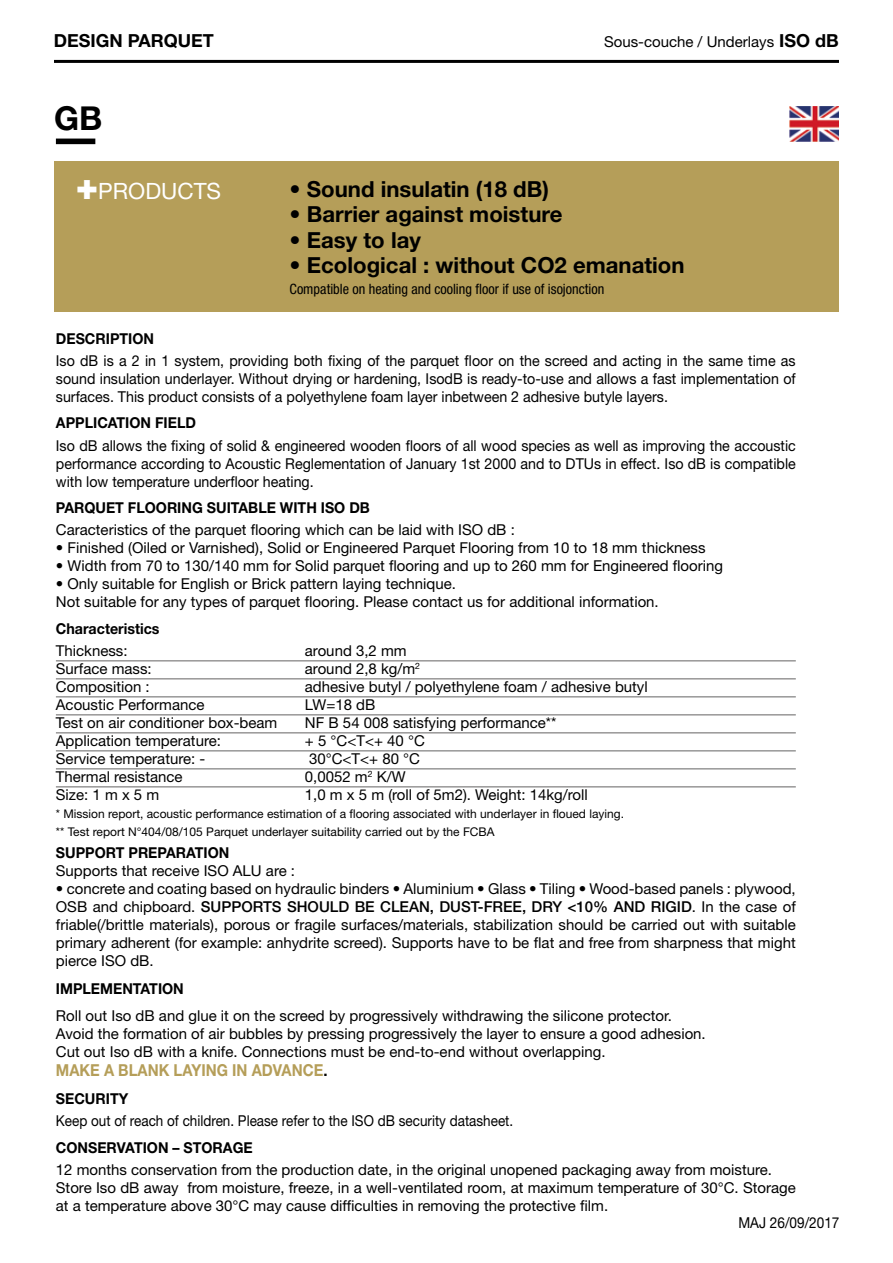
<style>
.page{position:relative;width:893px;height:1263px;background:#fff}
.page>*{position:absolute;margin:0;border:0;box-sizing:border-box;transform-origin:0 0}
.t1{font:700 33px "Helvetica Neue LT Std";color:#000}
.t2{font:22.5px "Helvetica Neue LT Std";color:#fff}
.t3{font:700 22.2px "Helvetica Neue LT Std";color:#000}
.t4{font:700 18px "Helvetica Neue LT Std";color:#000}
.t5{font:700 16.5px "Helvetica Neue LT Std";color:#b59e59;scale:.9 1}
.t6{font:15.15px "Helvetica Neue LT Std";color:#000;scale:.9 1}
.t7{font:15px/18px "Helvetica Neue LT Std";color:#000}
.t8{font:15px/18px "Helvetica Neue LT Std";color:#000;text-align:justify;scale:.95 1}
.t9{font:700 15px "Helvetica Neue LT Std";color:#000;scale:.95 1}
.t10{font:15px "Helvetica Neue LT Std";color:#000;scale:.9 1}
.t11{font:condensed 14.25px "Helvetica Neue LT Std";color:#000}
.t12{font:12px/17.7px "Helvetica Neue LT Std";color:#000}
.s1{font-weight:700;font-size:18px}
.s2{font-weight:900;font-size:37.5px}
.s3{font-weight:500}
.s4{font-size:15px;color:#000}
</style>
<div class="page">
<div style="left:54px;top:161px;width:785px;height:150px;background:#b59e59"></div>
<hr style="left:56px;top:660px;width:740px;height:1px;background:#646363">
<hr style="left:56px;top:678px;width:740px;height:1px;background:#646363">
<hr style="left:56px;top:696px;width:740px;height:1px;background:#646363">
<hr style="left:56px;top:714px;width:740px;height:1px;background:#646363">
<hr style="left:56px;top:732px;width:740px;height:1px;background:#646363">
<hr style="left:56px;top:750px;width:740px;height:1px;background:#646363">
<hr style="left:56px;top:768px;width:740px;height:1px;background:#646363">
<hr style="left:56px;top:786px;width:740px;height:1px;background:#646363">
<div style="left:56px;top:139px;width:39px;height:5px;background:#000"></div>
<img style="left:790px;top:106px;width:49px;height:36px">
<hr style="left:54px;top:60px;width:785px;height:3px;background:#000">
<p class="t4" style="left:54px;top:29px;width:162px">DESIGN PARQUET</p>
<p class="t7" style="left:604px;top:32px;width:236px">Sous-couche / Underlays <span class="s1">ISO dB</span></p>
<h1 class="t1" style="left:54px;top:98px;width:50px">GB</h1>
<h2 class="t2" style="left:76px;top:177px;width:147px"><span class="s2">+</span>PRODUCTS</h2>
<h3 class="t3" style="left:290px;top:175px;width:261px">• Sound insulatin (18 dB)</h3>
<h3 class="t3" style="left:290px;top:201px;width:274px">• Barrier against moisture</h3>
<h3 class="t3" style="left:290px;top:226px;width:133px">• Easy to lay</h3>
<h3 class="t3" style="left:290px;top:251px;width:397px">• Ecological : without CO2 emanation</h3>
<p class="t11" style="left:290px;top:280px;width:316px">Compatible on heating and cooling floor if use of isojonction</p>
<p class="t9" style="left:56px;top:329px;width:105px">DESCRIPTION</p>
<p class="t8" style="left:56px;top:351px;width:780px">Iso dB is a 2 in 1 system, providing both fixing of the parquet floor on the screed and acting in the same time as sound insulation underlayer. Without drying or hardening, IsodB is ready-to-use and allows a fast implementation of surfaces. This product consists of a polyethylene foam layer inbetween 2 adhesive butyle layers.</p>
<p class="t9" style="left:56px;top:414px;width:149px">APPLICATION FIELD</p>
<p class="t8" style="left:56px;top:436px;width:780px">Iso dB allows the fixing of solid &amp; engineered wooden floors of all wood species as well as improving the accoustic performance according to Acoustic Reglementation of January 1st 2000 and to DTUs in effect. Iso dB is compatible with low temperature underfloor heating.</p>
<p class="t9" style="left:56px;top:499px;width:332px">PARQUET FLOORING SUITABLE WITH ISO DB</p>
<p class="t7" style="left:56px;top:521px;width:460px">Caracteristics of the parquet flooring which can be laid with ISO dB :</p>
<p class="t7" style="left:56px;top:539px;width:651px">• Finished (Oiled or Varnished), Solid or Engineered Parquet Flooring from 10 to 18 mm thickness</p>
<p class="t7" style="left:56px;top:557px;width:669px">• Width from 70 to 130/140 mm for Solid parquet flooring and up to 260 mm for Engineered flooring</p>
<p class="t7" style="left:56px;top:575px;width:604px">• Only suitable for English or Brick pattern laying technique.<br>Not suitable for any types of parquet flooring. Please contact us for additional information.</p>
<p class="t9" style="left:56px;top:619px;width:111px">Characteristics</p>
<p class="t7" style="left:56px;top:642px;width:73px">Thickness:</p>
<p class="t7" style="left:305px;top:642px;width:103px">around 3,2 mm</p>
<p class="t7" style="left:56px;top:660px;width:97px">Surface mass:</p>
<p class="t7" style="left:305px;top:660px;width:117px">around 2,8 kg/m<sup>2</sup></p>
<p class="t7" style="left:56px;top:678px;width:95px">Composition :</p>
<p class="t7" style="left:305px;top:678px;width:344px">adhesive butyl / polyethylene foam / adhesive butyl</p>
<p class="t7" style="left:56px;top:696px;width:150px">Acoustic Performance</p>
<p class="t7" style="left:305px;top:696px;width:72px">LW=18 dB</p>
<p class="t7" style="left:56px;top:714px;width:223px">Test on air conditioner box-beam</p>
<p class="t7" style="left:305px;top:714px;width:253px">NF B 54 008 satisfying performance**</p>
<p class="t7" style="left:56px;top:732px;width:167px">Application temperature:</p>
<p class="t7" style="left:305px;top:732px;width:121px">+ 5 °C&lt;T&lt;+ 40 °C</p>
<p class="t7" style="left:56px;top:750px;width:151px">Service temperature: -</p>
<p class="t7" style="left:309px;top:750px;width:112px">30°C&lt;T&lt;+ 80 °C</p>
<p class="t7" style="left:56px;top:768px;width:128px">Thermal resistance</p>
<p class="t7" style="left:305px;top:768px;width:102px">0,0052 m<sup>2</sup> K/W</p>
<p class="t7" style="left:56px;top:786px;width:105px">Size: 1 m x 5 m</p>
<p class="t7" style="left:305px;top:786px;width:284px">1,0 m x 5 m (roll of 5m2). Weight: 14kg/roll</p>
<p class="t12" style="left:56px;top:805px;width:570px">* Mission report, acoustic performance estimation of a flooring associated with underlayer in floued laying. ** Test report N°404/08/105 Parquet underlayer suitability carried out by the FCBA</p>
<p class="t9" style="left:56px;top:843px;width:184px">SUPPORT PREPARATION</p>
<p class="t7" style="left:56px;top:861px;width:241px">Supports that receive ISO ALU are :</p>
<p class="t7" style="left:56px;top:879px;width:741px;text-align:justify">• concrete and coating based on hydraulic binders • Aluminium • Glass • Tiling • Wood-based panels : plywood, OSB and chipboard. <span class="s3">SUPPORTS SHOULD BE CLEAN, DUST-FREE, DRY &lt;10% AND RIGID</span>. In the case of friable(/brittle materials), porous or fragile surfaces/materials, stabilization should be carried out with suitable primary adherent (for example: anhydrite screed). Supports have to be flat and free from sharpness that might pierce ISO dB.</p>
<p class="t9" style="left:56px;top:979px;width:136px">IMPLEMENTATION</p>
<p class="t7" style="left:56px;top:1006px;width:651px">Roll out Iso dB and glue it on the screed by progressively withdrawing the silicone protector.<br>Avoid the formation of air bubbles by pressing progressively the layer to ensure a good adhesion.<br>Cut out Iso dB with a knife. Connections must be end-to-end without overlapping.</p>
<p class="t5" style="left:56px;top:1060px;width:303px">MAKE A BLANK LAYING IN ADVANCE<span class="s4">.</span></p>
<p class="t9" style="left:56px;top:1089px;width:78px">SECURITY</p>
<p class="t10" style="left:56px;top:1112px;width:510px">Keep out of reach of children. Please refer to the ISO dB security datasheet.</p>
<p class="t9" style="left:56px;top:1138px;width:209px">CONSERVATION – STORAGE</p>
<p class="t7" style="left:56px;top:1160px;width:741px">12 months conservation from the production date, in the original unopened packaging away from moisture.<br>Store Iso dB away from moisture, freeze, in a well-ventilated room, at maximum temperature of 30°C. Storage at a temperature above 30°C may cause difficulties in removing the protective film.</p>
<p class="t6" style="left:738px;top:1213px;width:114px">MAJ 26/09/2017</p>
</div>
